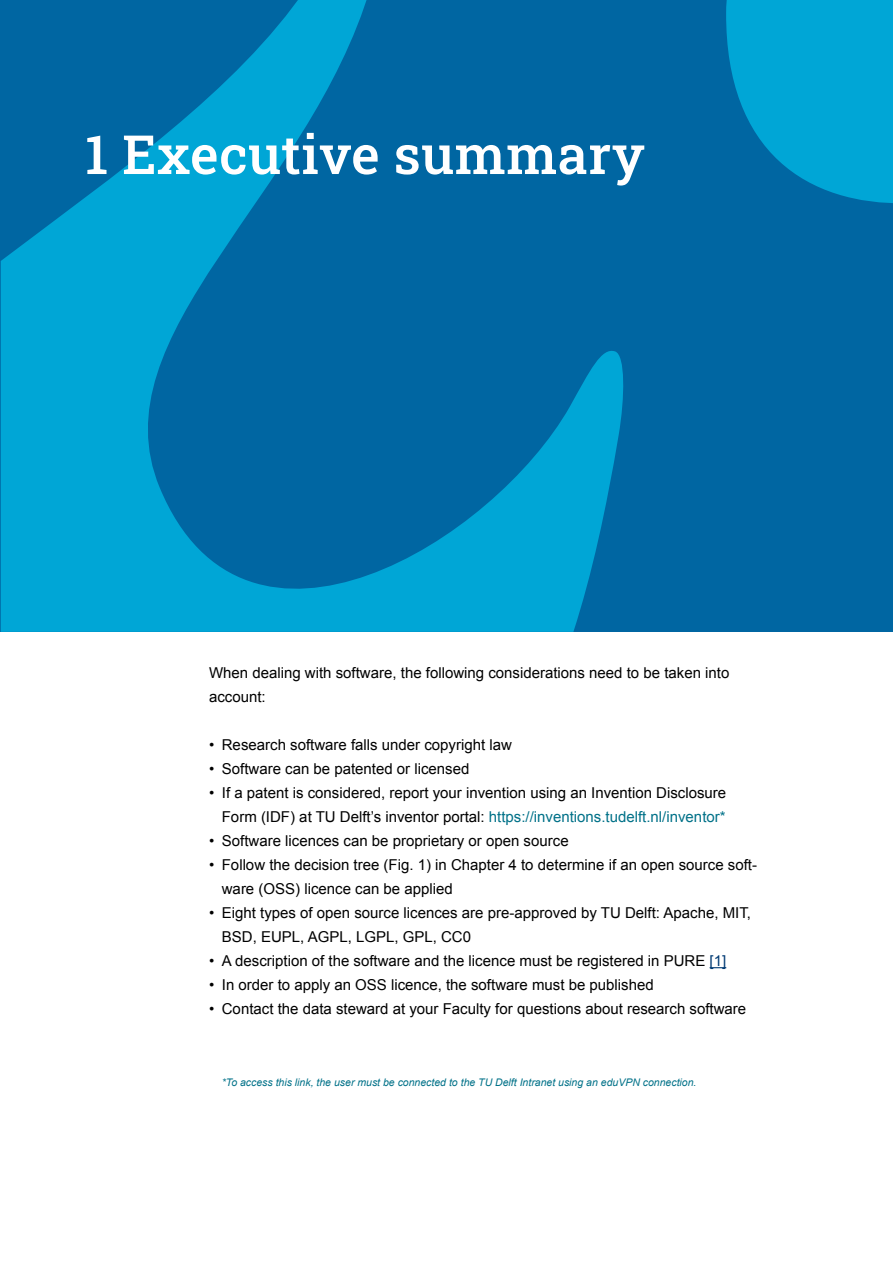
<style>
.page{position:relative;width:893px;height:1263px;background:#fff}
.page>*{position:absolute;margin:0;border:0;box-sizing:border-box;transform-origin:0 0}
.Hoofdkop_level_1_wit{font:500 54px "Roboto Slab";letter-spacing:.005em;color:#fff}
.Plain_text{font:15px/24px "Arial";color:#000}
.Plain_text-2{font:italic 10.5px "Arial";color:#007188}
.s1{color:#007188}
.s2{color:#003a73}
</style>
<div class="page">
<div style="left:1px;top:0;width:892px;height:631px;background:#0066a2"></div>
<svg style="left:726px;top:0;width:167px;height:203px"></svg>
<svg style="left:1px;top:0;width:624px;height:632px"></svg>
<svg style="left:710px;top:967px;width:16px;height:1px"></svg>
<p class="Hoofdkop_level_1_wit" style="left:85px;top:117px;width:561px">1 Executive summary</p>
<p class="Plain_text" style="left:209px;top:661px;width:522px">When dealing with software, the following considerations need to be taken into account:</p>
<p class="Plain_text" style="left:209px;top:733px;width:304px">• Research software falls under copyright law</p>
<p class="Plain_text" style="left:209px;top:757px;width:262px">• Software can be patented or licensed</p>
<p class="Plain_text" style="left:209px;top:781px;width:519px;text-align:right">• If a patent is considered, report your invention using an Invention Disclosure<br>Form (IDF) at TU Delft’s inventor portal: <span class="s1">https://inventions.tudelft.nl/inventor*</span></p>
<p class="Plain_text" style="left:209px;top:829px;width:361px">• Software licences can be proprietary or open source</p>
<p class="Plain_text" style="left:222px;top:853px;width:537px;text-indent:-13px">• Follow the decision tree (Fig. 1) in Chapter 4 to determine if an open source soft&shy;ware (OSS) licence can be applied</p>
<p class="Plain_text" style="left:222px;top:901px;width:531px;text-indent:-13px">• Eight types of open source licences are pre-approved by TU Delft: Apache, MIT,<br>BSD, EUPL, AGPL, LGPL, GPL, CC0</p>
<p class="Plain_text" style="left:209px;top:949px;width:519px">• A description of the software and the licence must be registered in PURE <span class="s2">[1]</span></p>
<p class="Plain_text" style="left:209px;top:973px;width:446px">• In order to apply an OSS licence, the software must be published</p>
<p class="Plain_text" style="left:209px;top:997px;width:539px">• Contact the data steward at your Faculty for questions about research software</p>
<p class="Plain_text-2" style="left:222px;top:1076px;width:476px">*To access this link, the user must be connected to the TU Delft Intranet using an eduVPN connection.</p>
</div>
